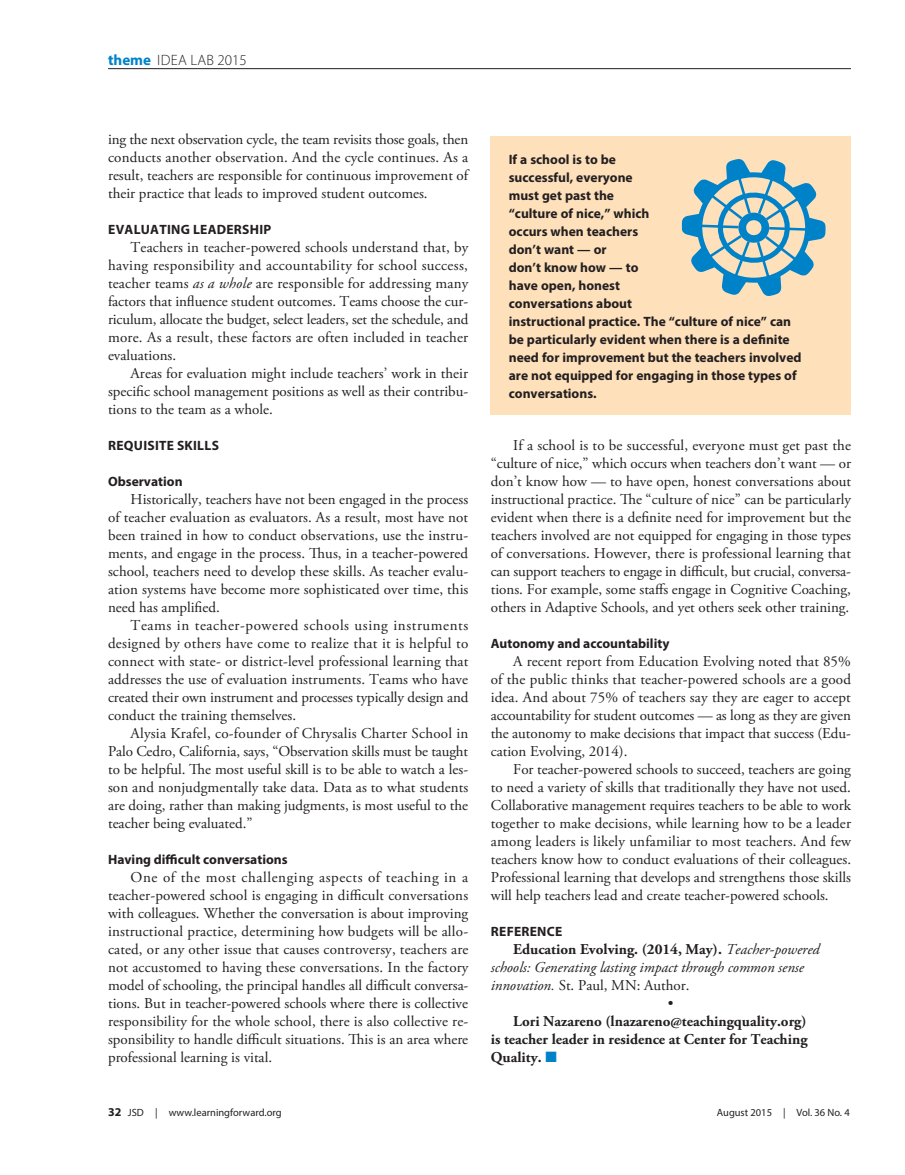
<style>
.page{position:relative;width:905px;height:1175px;background:#fff}
.page>*{position:absolute;margin:0;border:0;box-sizing:border-box;transform-origin:0 0}
.body{font:15px/18px "Adobe Garamond Pro";color:#231f20;text-align:justify}
.body-2{font:italic 15px/18px "Adobe Garamond Pro";color:#231f20}
.body-3{font:700 15px/18px "Adobe Garamond Pro";color:#231f20;text-align:justify}
.toppers{font:300 15px "Myriad Pro";letter-spacing:.02em;color:#231f20}
.box{font:700 13.5px/18px "Myriad Pro";color:#231f20}
.subhead{font:700 13.5px "Myriad Pro";color:#231f20}
.subhead-2{font:700 13.5px "Myriad Pro";letter-spacing:.02em;color:#231f20}
.t1{font:10.5px "Myriad Pro";color:#231f20}
.s1{font-weight:700;color:#0082c8}
.s2{font-style:italic}
.s3{font-weight:700;font-style:normal}
.s4{font-style:normal}
.s5{color:#0082c8}
.s6{font-weight:700;font-size:12px}
</style>
<div class="page">
<hr style="left:108px;top:68px;width:742px;height:1px;background:#231f20">
<div style="left:490px;top:136px;width:360px;height:278px;background:#fee0bb"></div>
<svg style="left:681px;top:159px;width:144px;height:137px"></svg>
<p class="toppers" style="left:108px;top:51px;width:140px"><span class="s1">theme</span> IDEA LAB 2015</p>
<p class="body" style="left:108px;top:131px;width:362px">ing the next observation cycle, the team revisits those goals, then conducts another observation. And the cycle continues. As a result, teachers are responsible for continuous improvement of their practice that leads to improved student outcomes.</p>
<p class="subhead-2" style="left:108px;top:221px;width:165px">EVALUATING LEADERSHIP</p>
<p class="body" style="left:108px;top:239px;width:362px;text-indent:23px">Teachers in teacher-powered schools understand that, by having responsibility and accountability for school success, teacher teams <span class="s2">as a whole</span> are responsible for addressing many factors that influence student outcomes. Teams choose the cur&shy;riculum, allocate the budget, select leaders, set the schedule, and more. As a result, these factors are often included in teacher evaluations.</p>
<p class="body" style="left:108px;top:365px;width:362px;text-indent:22px">Areas for evaluation might include teachers’ work in their specific school management positions as well as their contribu&shy;tions to the team as a whole.</p>
<p class="subhead-2" style="left:108px;top:437px;width:112px">REQUISITE SKILLS</p>
<p class="subhead" style="left:108px;top:473px;width:76px">Observation</p>
<p class="body" style="left:108px;top:491px;width:362px;text-indent:22px">Historically, teachers have not been engaged in the process of teacher evaluation as evaluators. As a result, most have not been trained in how to conduct observations, use the instru&shy;ments, and engage in the process. Thus, in a teacher-powered school, teachers need to develop these skills. As teacher evalu&shy;ation systems have become more sophisticated over time, this need has amplified.</p>
<p class="body" style="left:108px;top:617px;width:362px;text-indent:22px">Teams in teacher-powered schools using instruments designed by others have come to realize that it is helpful to connect with state- or district-level professional learning that addresses the use of evaluation instruments. Teams who have created their own instrument and processes typically design and conduct the training themselves.</p>
<p class="body" style="left:108px;top:725px;width:362px;text-indent:22px">Alysia Krafel, co-founder of Chrysalis Charter School in Palo Cedro, California, says, “Observation skills must be taught to be helpful. The most useful skill is to be able to watch a les&shy;son and nonjudgmentally take data. Data as to what students are doing, rather than making judgments, is most useful to the teacher being evaluated.”</p>
<p class="subhead" style="left:108px;top:851px;width:181px">Having difficult conversations</p>
<p class="body" style="left:108px;top:869px;width:362px;text-indent:22px">One of the most challenging aspects of teaching in a teacher-powered school is engaging in difficult conversations with colleagues. Whether the conversation is about improving instructional practice, determining how budgets will be allo&shy;cated, or any other issue that causes controversy, teachers are not accustomed to having these conversations. In the factory model of schooling, the principal handles all difficult conversa&shy;tions. But in teacher-powered schools where there is collective responsibility for the whole school, there is also collective re&shy;sponsibility to handle difficult situations. This is an area where professional learning is vital.</p>
<p class="box" style="left:508px;top:150px;width:294px">If a school is to be<br>successful, everyone<br>must get past the<br>“culture of nice,” which<br>occurs when teachers<br>don’t want — or<br>don’t know how — to<br>have open, honest<br>conversations about<br>instructional practice. The “culture of nice” can be particularly evident when there is a definite need for improvement but the teachers involved are not equipped for engaging in those types of conversations.</p>
<p class="body" style="left:490px;top:437px;width:362px;text-indent:22px">If a school is to be successful, everyone must get past the “culture of nice,” which occurs when teachers don’t want — or don’t know how — to have open, honest conversations about instructional practice. The “culture of nice” can be particularly evident when there is a definite need for improvement but the teachers involved are not equipped for engaging in those types of conversations. However, there is professional learning that can support teachers to engage in difficult, but crucial, conversa&shy;tions. For example, some staffs engage in Cognitive Coaching, others in Adaptive Schools, and yet others seek other training.</p>
<p class="subhead" style="left:490px;top:635px;width:180px">Autonomy and accountability</p>
<p class="body" style="left:490px;top:653px;width:362px;text-indent:22px">A recent report from Education Evolving noted that 85% of the public thinks that teacher-powered schools are a good idea. And about 75% of teachers say they are eager to accept accountability for student outcomes — as long as they are given the autonomy to make decisions that impact that success (Edu&shy;cation Evolving, 2014).</p>
<p class="body" style="left:490px;top:761px;width:362px;text-indent:22px">For teacher-powered schools to succeed, teachers are going to need a variety of skills that traditionally they have not used.<br>Collaborative management requires teachers to be able to work together to make decisions, while learning how to be a leader among leaders is likely unfamiliar to most teachers. And few teachers know how to conduct evaluations of their colleagues.<br>Professional learning that develops and strengthens those skills will help teachers lead and create teacher-powered schools.</p>
<p class="subhead-2" style="left:491px;top:923px;width:73px">REFERENCE</p>
<p class="body-2" style="left:490px;top:941px;width:330px;text-indent:22px"><span class="s3">Education Evolving. (2014, May).</span> Teacher-powered schools: Generating lasting impact through common sense innovation. <span class="s4">St. Paul, MN: Author.</span></p>
<p class="body" style="left:668px;top:995px;width:7px">•</p>
<p class="body-3" style="left:490px;top:1013px;width:318px;text-indent:22px">Lori Nazareno (lnazareno@teachingquality.org) is teacher leader in residence at Center for Teaching Quality. <span class="s5">■</span></p>
<p class="t1" style="left:108px;top:1106px;width:175px"><span class="s6">32</span> JSD | www.learningforward.org</p>
<p class="t1" style="left:717px;top:1106px;width:134px">August 2015 | Vol. 36 No. 4</p>
</div>
